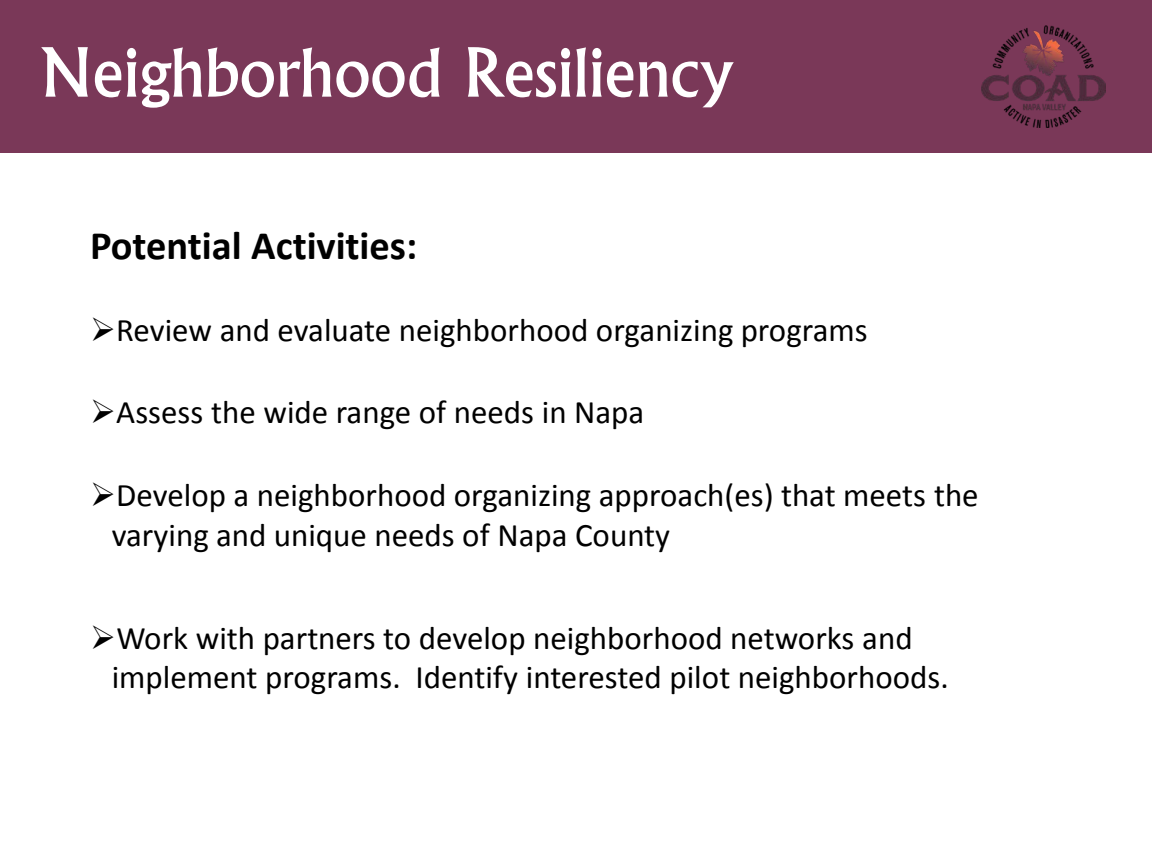
<style>
.page{position:relative;width:1152px;height:864px;background:#fff}
.page>*{position:absolute;margin:0;border:0;box-sizing:border-box;transform-origin:0 0}
.t1{font:72px "Narkisim";color:#fff}
.t2{font:700 40.5px "Calibri";color:#000}
.t3{font:33px/39.6px "Calibri";color:#000}
</style>
<div class="page">
<div style="left:0;top:0;width:1152px;height:153px;background:#7a3858"></div>
<img style="left:981px;top:26px;width:125px;height:101px">
<p class="t1" style="left:40px;top:33px;width:695px">Neighborhood Resiliency</p>
<p class="t2" style="left:90px;top:217px;width:329px">Potential Activities:</p>
<p class="t3" style="left:90px;top:309px;width:779px">➢Review and evaluate neighborhood organizing programs</p>
<p class="t3" style="left:90px;top:391px;width:556px">➢Assess the wide range of needs in Napa</p>
<p class="t3" style="left:112px;top:474px;width:869px;text-indent:-22px">➢Develop a neighborhood organizing approach(es) that meets the varying and unique needs of Napa County</p>
<p class="t3" style="left:112px;top:617px;width:839px;text-indent:-22px">➢Work with partners to develop neighborhood networks and implement programs. Identify interested pilot neighborhoods.</p>
</div>
